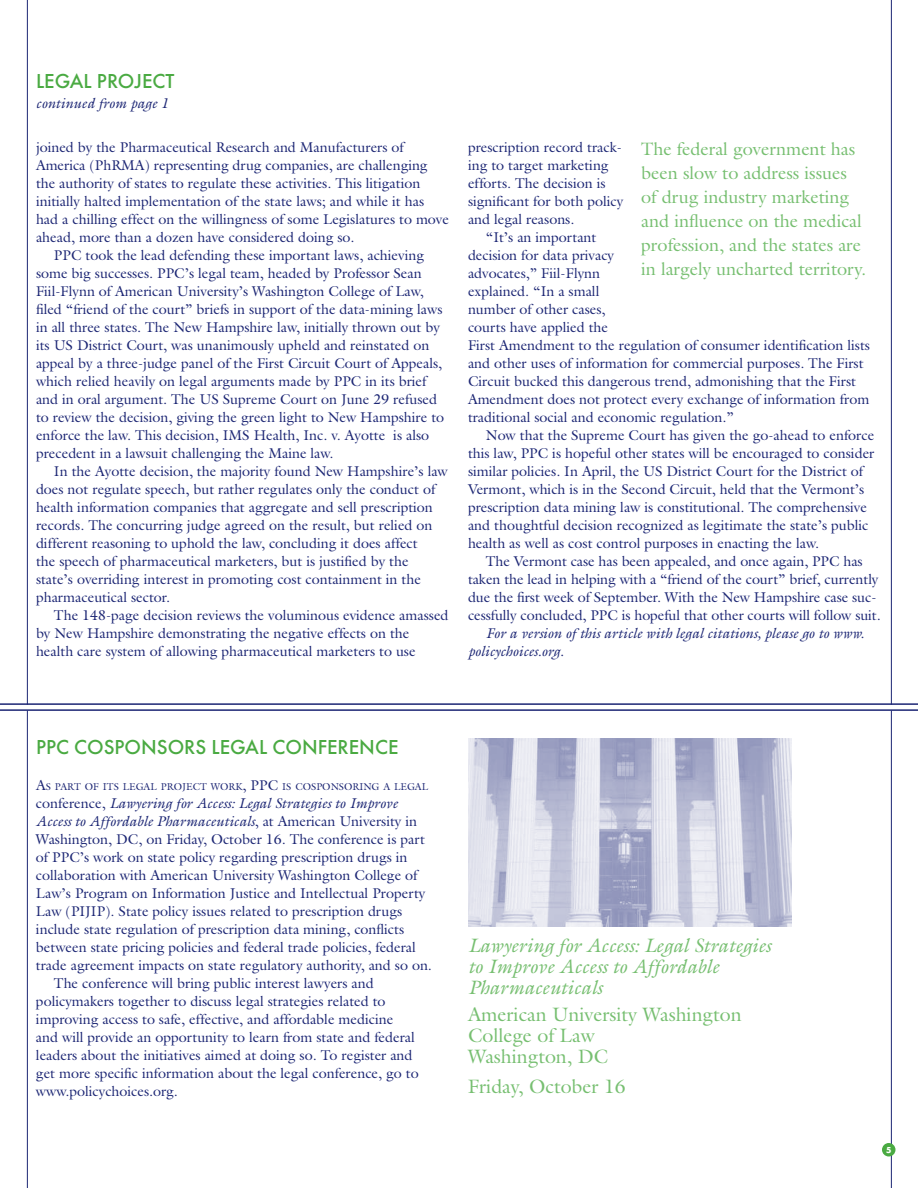
<style>
.page{position:relative;width:918px;height:1188px;background:#fff}
.page>*{position:absolute;margin:0;border:0;box-sizing:border-box;transform-origin:0 0}
.t1{font:500 21px "Futura T";color:#4aaa42}
.t2{font:italic 19.5px/21px "Galliard";color:#77bf71}
.t3{font:19.5px/21px "Galliard";color:#77bf71}
.t4{font:18px/24px "Galliard";color:#77bf71}
.t5{font:14.25px "Galliard";color:#1c2674}
.t6{font:italic 14.25px/18px "Galliard";color:#1c2674}
.t7{font:10.05px "Galliard";color:#1c2674}
.t8{font:700 9px "Futura T";color:#fff}
.s1{font-size:14.25px}
.s2{font-style:normal}
</style>
<div class="page">
<img style="left:468px;top:738px;width:324px;height:189px">
<hr style="left:0;top:703px;width:918px;height:2px;background:#1c2674">
<hr style="left:0;top:709px;width:918px;height:2px;background:#1c2674">
<hr style="left:27px;top:0;width:1px;height:705px;background:#1c2674">
<hr style="left:891px;top:0;width:1px;height:705px;background:#1c2674">
<hr style="left:27px;top:711px;width:1px;height:477px;background:#1c2674">
<hr style="left:891px;top:711px;width:1px;height:477px;background:#1c2674">
<div style="left:882px;top:1143px;width:14px;height:13px;background:#4aaa42;border-radius:50%"></div>
<h1 class="t1" style="left:36px;top:69px;width:95px">LEGAL PROJEC</h1>
<h1 class="t1" style="left:166px;top:69px;width:10px">T</h1>
<p class="t6" style="left:36px;top:94px;width:134px">continued from page 1</p>
<p class="t5" style="left:36px;top:138px;width:369px">joined by the Pharmaceutical Research and Manufacturers of</p>
<p class="t5" style="left:36px;top:156px;width:393px">America (PhRMA) representing drug companies, are challenging</p>
<p class="t5" style="left:36px;top:174px;width:386px">the authority of states to regulate these activities. This litigation</p>
<p class="t5" style="left:36px;top:192px;width:390px">initially halted implementation of the state laws; and while it has</p>
<p class="t5" style="left:36px;top:210px;width:415px">had a chilling effect on the willingness of some Legislatures to move</p>
<p class="t5" style="left:36px;top:228px;width:320px">ahead, more than a dozen have considered doing so.</p>
<p class="t5" style="left:54px;top:246px;width:372px">PPC took the lead defending these important laws, achieving</p>
<p class="t5" style="left:36px;top:264px;width:387px">some big successes. PPC’s legal team, headed by Professor Sean</p>
<p class="t5" style="left:36px;top:282px;width:389px">Fiil-Flynn of American University’s Washington College of Law,</p>
<p class="t5" style="left:36px;top:300px;width:408px">filed “friend of the court” briefs in support of the data-mining laws</p>
<p class="t5" style="left:36px;top:318px;width:405px">in all three states. The New Hampshire law, initially thrown out by</p>
<p class="t5" style="left:36px;top:336px;width:395px">its US District Court, was unanimously upheld and reinstated on</p>
<p class="t5" style="left:36px;top:354px;width:408px">appeal by a three-judge panel of the First Circuit Court of Appeals,</p>
<p class="t5" style="left:36px;top:372px;width:392px">which relied heavily on legal arguments made by PPC in its brief</p>
<p class="t5" style="left:36px;top:390px;width:403px">and in oral argument. The US Supreme Court on June 29 refused</p>
<p class="t5" style="left:36px;top:408px;width:410px">to review the decision, giving the green light to New Hampshire to</p>
<p class="t5" style="left:36px;top:426px;width:395px">enforce the law. This decision, IMS Health, Inc. v. Ayotte is also</p>
<p class="t5" style="left:36px;top:444px;width:299px">precedent in a lawsuit challenging the Maine law.</p>
<p class="t5" style="left:54px;top:462px;width:395px">In the Ayotte decision, the majority found New Hampshire’s law</p>
<p class="t5" style="left:36px;top:480px;width:401px">does not regulate speech, but rather regulates only the conduct of</p>
<p class="t5" style="left:36px;top:498px;width:398px">health information companies that aggregate and sell prescription</p>
<p class="t5" style="left:36px;top:516px;width:398px">records. The concurring judge agreed on the result, but relied on</p>
<p class="t5" style="left:36px;top:534px;width:383px">different reasoning to uphold the law, concluding it does affect</p>
<p class="t5" style="left:36px;top:552px;width:374px">the speech of pharmaceutical marketers, but is justified by the</p>
<p class="t5" style="left:36px;top:570px;width:386px">state’s overriding interest in promoting cost containment in the</p>
<p class="t5" style="left:36px;top:588px;width:136px">pharmaceutical sector.</p>
<p class="t5" style="left:54px;top:606px;width:396px">The 148-page decision reviews the voluminous evidence amassed</p>
<p class="t5" style="left:36px;top:624px;width:375px">by New Hampshire demonstrating the negative effects on the</p>
<p class="t5" style="left:36px;top:642px;width:381px">health care system of allowing pharmaceutical marketers to use</p>
<p class="t5" style="left:468px;top:138px;width:156px">prescription record track-</p>
<p class="t5" style="left:468px;top:156px;width:142px">ing to target marketing</p>
<p class="t5" style="left:468px;top:174px;width:139px">efforts. The decision is</p>
<p class="t5" style="left:468px;top:192px;width:157px">significant for both policy</p>
<p class="t5" style="left:468px;top:210px;width:108px">and legal reasons.</p>
<p class="t5" style="left:486px;top:228px;width:112px">“It’s an important</p>
<p class="t5" style="left:468px;top:246px;width:148px">decision for data privacy</p>
<p class="t5" style="left:468px;top:264px;width:134px">advocates,” Fiil-Flynn</p>
<p class="t5" style="left:468px;top:282px;width:133px">explained. “In a small</p>
<p class="t5" style="left:468px;top:300px;width:139px">number of other cases,</p>
<p class="t5" style="left:468px;top:318px;width:142px">courts have applied the</p>
<p class="t5" style="left:468px;top:336px;width:403px">First Amendment to the regulation of consumer identification lists</p>
<p class="t5" style="left:468px;top:354px;width:397px">and other uses of information for commercial purposes. The First</p>
<p class="t5" style="left:468px;top:372px;width:390px">Circuit bucked this dangerous trend, admonishing that the First</p>
<p class="t5" style="left:468px;top:390px;width:403px">Amendment does not protect every exchange of information from</p>
<p class="t5" style="left:468px;top:408px;width:267px">traditional social and economic regulation.”</p>
<p class="t5" style="left:486px;top:426px;width:390px">Now that the Supreme Court has given the go-ahead to enforce</p>
<p class="t5" style="left:468px;top:444px;width:408px">this law, PPC is hopeful other states will be encouraged to consider</p>
<p class="t5" style="left:468px;top:462px;width:397px">similar policies. In April, the US District Court for the District of</p>
<p class="t5" style="left:468px;top:480px;width:398px">Vermont, which is in the Second Circuit, held that the Vermont’s</p>
<p class="t5" style="left:468px;top:498px;width:400px">prescription data mining law is constitutional. The comprehensive</p>
<p class="t5" style="left:468px;top:516px;width:402px">and thoughtful decision recognized as legitimate the state’s public</p>
<p class="t5" style="left:468px;top:534px;width:353px">health as well as cost control purposes in enacting the law.</p>
<p class="t5" style="left:486px;top:552px;width:378px">The Vermont case has been appealed, and once again, PPC has</p>
<p class="t5" style="left:468px;top:570px;width:412px">taken the lead in helping with a “friend of the court” brief, currently</p>
<p class="t5" style="left:468px;top:588px;width:410px">due the first week of September. With the New Hampshire case suc-</p>
<p class="t5" style="left:468px;top:606px;width:414px">cessfully concluded, PPC is hopeful that other courts will follow suit.</p>
<p class="t6" style="left:468px;top:624px;width:398px;text-indent:18px">For a version of this article with legal citations, please go to www. policychoices.org.</p>
<p class="t4" style="left:641px;top:137px;width:227px">The federal government has been slow to address issues of drug industry marketing and influence on the medical profession, and the states are in largely uncharted territory.</p>
<h1 class="t1" style="left:36px;top:735px;width:66px">PPC COSPO</h1>
<h1 class="t1" style="left:141px;top:735px;width:246px">NSORS LEGAL CONFERENCE</h1>
<p class="t7" style="left:36px;top:780px;width:225px"><span class="s1">A</span>S PART OF ITS LEGAL PROJECT WORK<span class="s1">, PPC</span></p>
<p class="t7" style="left:282px;top:780px;width:147px">IS COSPONSORING A LEGAL</p>
<p class="t6" style="left:36px;top:794px;width:363px"><span class="s2">conference,</span> Lawyering for Access: Legal Strategies to Improve</p>
<p class="t6" style="left:36px;top:812px;width:383px">Access to Affordable Pharmaceuticals<span class="s2">, at American University in</span></p>
<p class="t5" style="left:36px;top:830px;width:390px">Washington, DC, on Friday, October 16. The conference is part</p>
<p class="t5" style="left:36px;top:848px;width:373px">of PPC’s work on state policy regarding prescription drugs in</p>
<p class="t5" style="left:36px;top:866px;width:383px">collaboration with American University Washington College of</p>
<p class="t5" style="left:36px;top:884px;width:391px">Law’s Program on Information Justice and Intellectual Property</p>
<p class="t5" style="left:36px;top:902px;width:368px">Law (PIJIP). State policy issues related to prescription drugs</p>
<p class="t5" style="left:36px;top:920px;width:370px">include state regulation of prescription data mining, conflicts</p>
<p class="t5" style="left:36px;top:938px;width:381px">between state pricing policies and federal trade policies, federal</p>
<p class="t5" style="left:36px;top:956px;width:397px">trade agreement impacts on state regulatory authority, and so on.</p>
<p class="t5" style="left:54px;top:974px;width:321px">The conference will bring public interest lawyers and</p>
<p class="t5" style="left:36px;top:992px;width:351px">policymakers together to discuss legal strategies related to</p>
<p class="t5" style="left:36px;top:1010px;width:359px">improving access to safe, effective, and affordable medicine</p>
<p class="t5" style="left:36px;top:1028px;width:380px">and will provide an opportunity to learn from state and federal</p>
<p class="t5" style="left:36px;top:1046px;width:378px">leaders about the initiatives aimed at doing so. To register and</p>
<p class="t5" style="left:36px;top:1064px;width:384px">get more specific information about the legal conference, go to</p>
<p class="t5" style="left:36px;top:1082px;width:143px">www.policychoices.org.</p>
<h2 class="t2" style="left:468px;top:935px;width:305px">Lawyering for Access: Legal Strategies to Improve Access to Affordable<br>Pharmaceuticals</h2>
<h2 class="t3" style="left:468px;top:1004px;width:275px">American University Washington<br>College of Law<br>Washington, DC</h2>
<h2 class="t3" style="left:468px;top:1076px;width:159px">Friday, October 16</h2>
<p class="t8" style="left:886px;top:1144px;width:7px">5</p>
</div>
